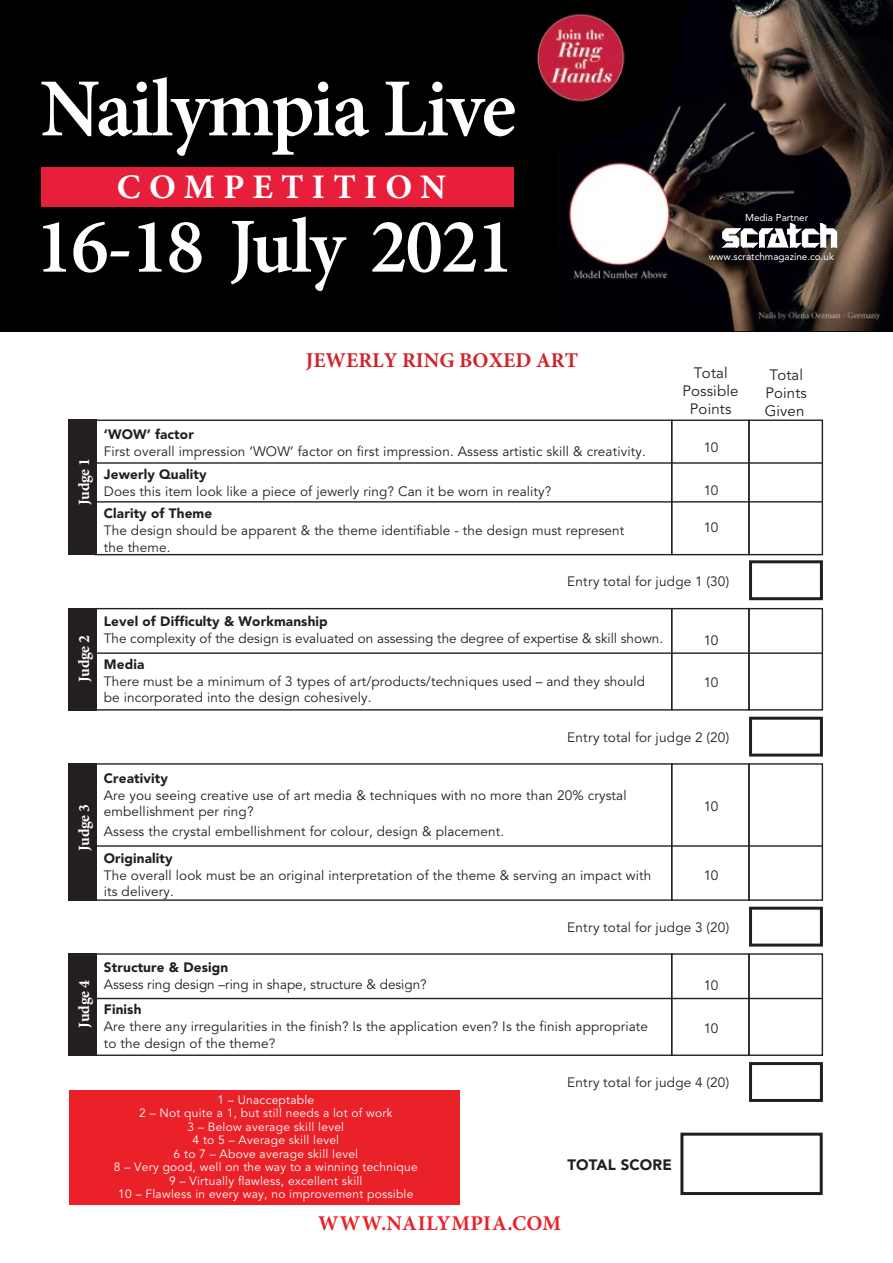
<style>
.page{position:relative;width:893px;height:1263px;background:#fff}
.page>*{position:absolute;margin:0;border:0;box-sizing:border-box;transform-origin:0 0}
.t1{font:600 82.65px "Minion Pro";letter-spacing:-.03em;color:#fff}
.t2{font:600 78px "Minion Pro";letter-spacing:-.03em;color:#fff}
.t3{font:700 34.5px "Minion Pro";letter-spacing:.235em;color:#fff}
.t4{font:700 21px "Minion Pro";color:#d2232a}
.t5{font:700 21px "Minion Pro";letter-spacing:.02em;color:#eb2129}
.t6{font:700 15.75px "Minion Pro";letter-spacing:-.02em;color:#fff}
.t7{font:15px/18px "Avenir LT Std";letter-spacing:.01em;color:#231f20;text-align:center}
.t8{font:900 15px "Avenir LT Std";letter-spacing:.01em;color:#231f20}
.t9{font:13.5px/16.2px "Avenir LT Std";letter-spacing:.01em;color:#231f20}
.t10{font:900 13.5px "Avenir LT Std";letter-spacing:.01em;color:#231f20}
.t11{font:12px/13.5px "Avenir LT Std";letter-spacing:.02em;color:#fff;text-align:center}
.t12{font:9.9px "Avenir LT Std";color:#fff}
</style>
<div class="page">
<div style="left:70px;top:1090px;width:390px;height:115px;background:#eb2129"></div>
<div style="left:69px;top:420px;width:28px;height:135px;background:#231f20"></div>
<div style="left:749px;top:560px;width:74px;height:40px;border:3px solid #231f20"></div>
<div style="left:95px;top:419px;width:577px;height:136px;border:1px solid #231f20"></div>
<div style="left:671px;top:419px;width:79px;height:136px;border:1px solid #231f20"></div>
<div style="left:748px;top:419px;width:75px;height:136px;border:1px solid #231f20"></div>
<hr style="left:96px;top:462px;width:726px;height:2px;background:#231f20">
<hr style="left:96px;top:501px;width:726px;height:1px;background:#231f20">
<div style="left:69px;top:763px;width:28px;height:138px;background:#231f20"></div>
<div style="left:749px;top:907px;width:74px;height:39px;border:3px solid #231f20"></div>
<div style="left:95px;top:763px;width:577px;height:138px;border:1px solid #231f20"></div>
<div style="left:671px;top:763px;width:79px;height:138px;border:1px solid #231f20"></div>
<div style="left:748px;top:763px;width:75px;height:138px;border:1px solid #231f20"></div>
<hr style="left:96px;top:845px;width:726px;height:2px;background:#231f20">
<div style="left:69px;top:608px;width:28px;height:102px;background:#231f20"></div>
<div style="left:749px;top:717px;width:74px;height:39px;border:3px solid #231f20"></div>
<div style="left:95px;top:608px;width:577px;height:102px;border:1px solid #231f20"></div>
<div style="left:671px;top:608px;width:79px;height:102px;border:1px solid #231f20"></div>
<div style="left:748px;top:608px;width:75px;height:102px;border:1px solid #231f20"></div>
<hr style="left:96px;top:652px;width:726px;height:2px;background:#231f20">
<div style="left:69px;top:953px;width:28px;height:103px;background:#231f20"></div>
<div style="left:749px;top:1062px;width:74px;height:40px;border:3px solid #231f20"></div>
<div style="left:95px;top:953px;width:577px;height:103px;border:1px solid #231f20"></div>
<div style="left:671px;top:953px;width:79px;height:103px;border:1px solid #231f20"></div>
<div style="left:748px;top:953px;width:75px;height:103px;border:1px solid #231f20"></div>
<hr style="left:96px;top:998px;width:726px;height:1px;background:#231f20">
<div style="left:680px;top:1133px;width:143px;height:62px;border:3px solid #231f20"></div>
<div style="left:0;top:0;width:893px;height:331px;background:#000001"></div>
<img style="left:568px;top:0;width:325px;height:331px">
<svg style="left:721px;top:224px;width:116px;height:24px"></svg>
<div style="left:42px;top:167px;width:472px;height:40px;background:#e71f3b"></div>
<img style="left:536px;top:13px;width:89px;height:89px;border-radius:44px">
<h1 class="t1" style="left:40px;top:52px;width:478px">Nailympia Live</h1>
<h3 class="t3" style="left:117px;top:163px;width:331px">COMPETITION</h3>
<h2 class="t2" style="left:35px;top:193px;width:480px">16-18 July 2021</h2>
<h3 class="t4" style="left:306px;top:345px;width:274px">JEWERLY RING BOXED ART</h3>
<p class="t6" style="left:73px;top:505px;width:49px;rotate:-90deg">Judge 1</p>
<p class="t10" style="left:104px;top:426px;width:92px">‘WOW’ factor</p>
<p class="t9" style="left:104px;top:444px;width:543px">First overall impression ‘WOW’ factor on first impression. Assess artistic skill &amp; creativity.</p>
<p class="t10" style="left:104px;top:466px;width:104px">Jewerly Quality</p>
<p class="t9" style="left:104px;top:484px;width:449px">Does this item look like a piece of jewerly ring? Can it be worn in reality?</p>
<p class="t10" style="left:104px;top:505px;width:110px">Clarity of Theme</p>
<p class="t9" style="left:104px;top:523px;width:522px">The design should be apparent &amp; the theme identifiable - the design must represent the theme.</p>
<p class="t12" style="left:745px;top:212px;width:65px">Media Partner</p>
<p class="t12" style="left:709px;top:250px;width:127px">www.scratchmagazine.co.uk</p>
<p class="t7" style="left:682px;top:365px;width:58px">Total<br>Possible</p>
<p class="t7" style="left:765px;top:366px;width:44px">Total<br>Points<br>Given</p>
<p class="t7" style="left:690px;top:401px;width:43px">Points</p>
<p class="t9" style="left:704px;top:440px;width:16px">10</p>
<p class="t9" style="left:704px;top:482px;width:16px">10</p>
<p class="t9" style="left:704px;top:519px;width:16px">10</p>
<p class="t6" style="left:73px;top:682px;width:49px;rotate:-90deg">Judge 2</p>
<p class="t9" style="left:567px;top:573px;width:164px">Entry total for judge 1 (30)</p>
<p class="t10" style="left:104px;top:613px;width:225px">Level of Difficulty &amp; Workmanship</p>
<p class="t9" style="left:104px;top:631px;width:561px">The complexity of the design is evaluated on assessing the degree of expertise &amp; skill shown.</p>
<p class="t10" style="left:104px;top:656px;width:42px">Media</p>
<p class="t9" style="left:104px;top:674px;width:543px">There must be a minimum of 3 types of art/products/techniques used – and they should be incorporated into the design cohesively.</p>
<p class="t9" style="left:704px;top:632px;width:16px">10</p>
<p class="t9" style="left:704px;top:675px;width:16px">10</p>
<p class="t9" style="left:567px;top:730px;width:164px">Entry total for judge 2 (20)</p>
<p class="t6" style="left:73px;top:851px;width:49px;rotate:-90deg">Judge 3</p>
<p class="t6" style="left:73px;top:1027px;width:49px;rotate:-90deg">Judge 4</p>
<p class="t10" style="left:104px;top:770px;width:66px">Creativity</p>
<p class="t9" style="left:104px;top:787px;width:524px">Are you seeing creative use of art media &amp; techniques with no more than 20% crystal embellishment per ring?</p>
<p class="t9" style="left:104px;top:823px;width:402px">Assess the crystal embellishment for colour, design &amp; placement.</p>
<p class="t10" style="left:104px;top:850px;width:70px">Originality</p>
<p class="t9" style="left:104px;top:868px;width:549px">The overall look must be an original interpretation of the theme &amp; serving an impact with its delivery.</p>
<p class="t9" style="left:704px;top:798px;width:16px">10</p>
<p class="t9" style="left:704px;top:867px;width:16px">10</p>
<p class="t9" style="left:567px;top:920px;width:164px">Entry total for judge 3 (20)</p>
<p class="t10" style="left:104px;top:959px;width:126px">Structure &amp; Design</p>
<p class="t9" style="left:104px;top:976px;width:324px">Assess ring design –ring in shape, structure &amp; design?</p>
<p class="t10" style="left:104px;top:1001px;width:39px">Finish</p>
<p class="t9" style="left:104px;top:1019px;width:546px">Are there any irregularities in the finish? Is the application even? Is the finish appropriate to the design of the theme?</p>
<p class="t9" style="left:704px;top:977px;width:16px">10</p>
<p class="t9" style="left:704px;top:1020px;width:16px">10</p>
<p class="t11" style="left:114px;top:1093px;width:305px">1 – Unacceptable<br>2 – Not quite a 1, but still needs a lot of work<br>3 – Below average skill level<br>4 to 5 – Average skill level<br>6 to 7 – Above average skill level<br>8 – Very good, well on the way to a winning technique 9 – Virtually flawless, excellent skill<br>10 – Flawless in every way, no improvement possible</p>
<p class="t9" style="left:567px;top:1075px;width:164px">Entry total for judge 4 (20)</p>
<p class="t8" style="left:567px;top:1156px;width:106px">TOTAL SCORE</p>
<h3 class="t5" style="left:318px;top:1208px;width:244px">WWW.NAILYMPIA.COM</h3>
</div>
